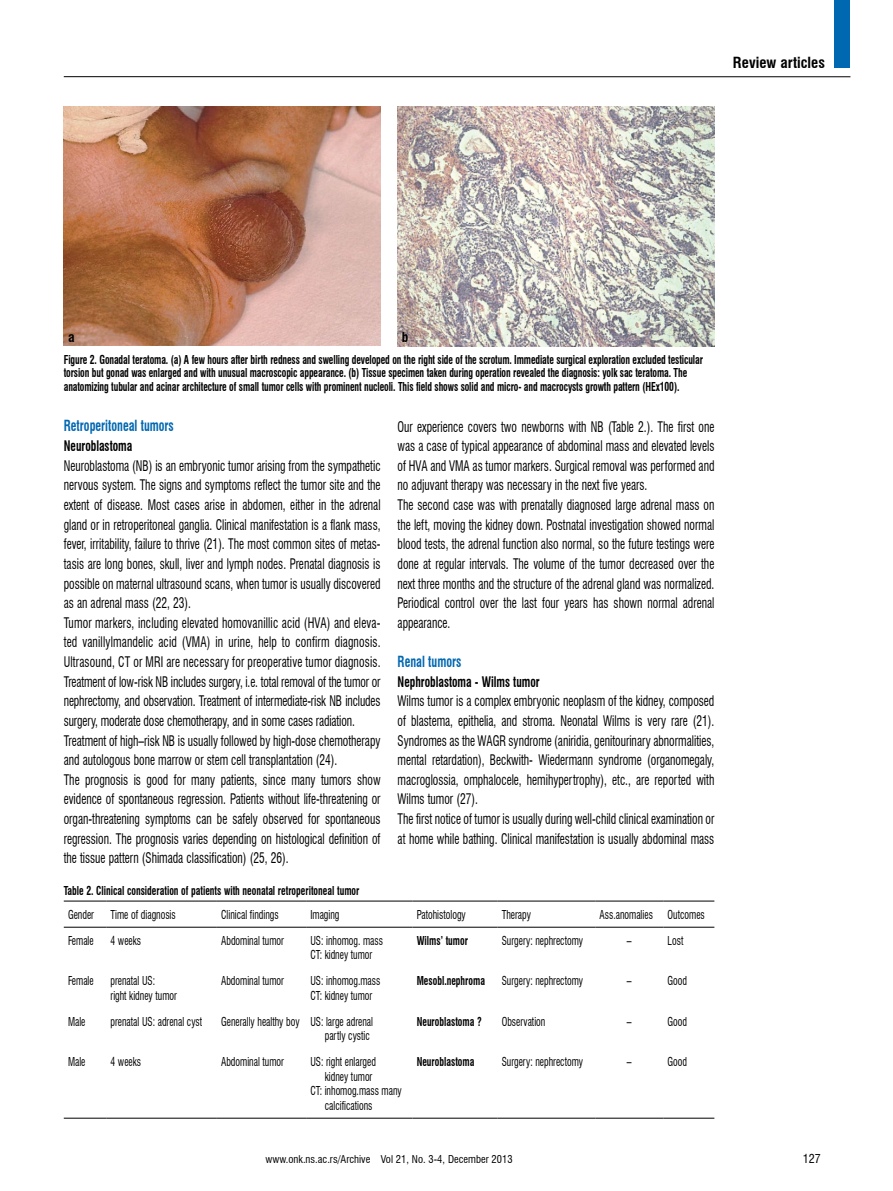
<style>
.page{position:relative;width:893px;height:1191px;background:#fff}
.page>*{position:absolute;margin:0;border:0;box-sizing:border-box;transform-origin:0 0}
.t1{font:700 condensed 15px "Swiss 721 BT";color:#0067b1;scale:.8 1}
.t2{font:700 condensed 15px "Swiss 721 BT";color:#000}
.t3{font:condensed 14.25px/19.6px "Swiss 721 BT";color:#000;scale:.8 1}
.t4{font:700 condensed 14.25px "Swiss 721 BT";color:#000;scale:.8 1}
.t5{font:700 condensed 13.5px "Swiss 721 BT";color:#000}
.t6{font:700 condensed 12px/13.5px "Swiss 721 BT";letter-spacing:-.01em;color:#000;scale:.8 1}
.t7{font:condensed 12px/14.4px "Swiss 721 BT";color:#000;scale:.8 1}
.t8{font:condensed 12px "Swiss 721 BT";color:#000}
.t9{font:condensed 10.5px "Swiss 721 BT";color:#000}
</style>
<div class="page">
<hr style="left:64px;top:76px;width:786px;height:1px;background:#000">
<div style="left:834px;top:0;width:16px;height:67px;background:#0067b1"></div>
<img style="left:64px;top:106px;width:317px;height:240px">
<img style="left:398px;top:106px;width:316px;height:240px">
<hr style="left:64px;top:900px;width:42px;height:1px;background:#000">
<hr style="left:106px;top:900px;width:111px;height:1px;background:#000">
<hr style="left:217px;top:900px;width:89px;height:1px;background:#000">
<hr style="left:306px;top:900px;width:106px;height:1px;background:#000">
<hr style="left:412px;top:900px;width:85px;height:1px;background:#000">
<hr style="left:497px;top:900px;width:98px;height:1px;background:#000">
<hr style="left:595px;top:900px;width:68px;height:1px;background:#000">
<hr style="left:663px;top:900px;width:51px;height:1px;background:#000">
<hr style="left:64px;top:927px;width:42px;height:1px;background:#000">
<hr style="left:106px;top:927px;width:111px;height:1px;background:#000">
<hr style="left:217px;top:927px;width:89px;height:1px;background:#000">
<hr style="left:306px;top:927px;width:106px;height:1px;background:#000">
<hr style="left:412px;top:927px;width:85px;height:1px;background:#000">
<hr style="left:497px;top:927px;width:98px;height:1px;background:#000">
<hr style="left:595px;top:927px;width:68px;height:1px;background:#000">
<hr style="left:663px;top:927px;width:51px;height:1px;background:#000">
<hr style="left:64px;top:1117px;width:42px;height:1px;background:#000">
<hr style="left:106px;top:1117px;width:111px;height:1px;background:#000">
<hr style="left:217px;top:1117px;width:89px;height:1px;background:#000">
<hr style="left:306px;top:1117px;width:106px;height:1px;background:#000">
<hr style="left:412px;top:1117px;width:85px;height:1px;background:#000">
<hr style="left:497px;top:1117px;width:98px;height:1px;background:#000">
<hr style="left:595px;top:1117px;width:68px;height:1px;background:#000">
<hr style="left:663px;top:1117px;width:51px;height:1px;background:#000">
<p class="t2" style="left:733px;top:53px;width:93px">Review articles</p>
<p class="t5" style="left:68px;top:328px;width:8px">a</p>
<p class="t5" style="left:402px;top:328px;width:8px">b</p>
<p class="t6" style="left:64px;top:352px;width:800px">Figure 2. Gonadal teratoma. (a) A few hours after birth redness and swelling developed on the right side of the scrotum. Immediate surgical exploration excluded testicular torsion but gonad was enlarged and with unusual macroscopic appearance. (b) Tissue specimen taken during operation revealed the diagnosis: yolk sac teratoma. The anatomizing tubular and acinar architecture of small tumor cells with prominent nucleoli. This field shows solid and micro- and macrocysts growth pattern (HEx100).</p>
<p class="t1" style="left:64px;top:417px;width:139px">Retroperitoneal tumors</p>
<p class="t4" style="left:64px;top:437px;width:87px">Neuroblastoma</p>
<p class="t3" style="left:64px;top:456px;width:398px">Neuroblastoma (NB) is an embryonic tumor arising from the sympathetic nervous system. The signs and symptoms reflect the tumor site and the extent of disease. Most cases arise in abdomen, either in the adrenal gland or in retroperitoneal ganglia. Clinical manifestation is a flank mass, fever, irritability, failure to thrive (21). The most common sites of metas&shy;tasis are long bones, skull, liver and lymph nodes. Prenatal diagnosis is possible on maternal ultrasound scans, when tumor is usually discovered as an adrenal mass (22, 23).<br>Tumor markers, including elevated homovanillic acid (HVA) and eleva&shy;ted vanillylmandelic acid (VMA) in urine, help to confirm diagnosis.<br>Ultrasound, CT or MRI are necessary for preoperative tumor diagnosis.<br>Treatment of low-risk NB includes surgery, i.e. total removal of the tumor or nephrectomy, and observation. Treatment of intermediate-risk NB includes surgery, moderate dose chemotherapy, and in some cases radiation.<br>Treatment of high–risk NB is usually followed by high-dose chemotherapy and autologous bone marrow or stem cell transplantation (24).<br>The prognosis is good for many patients, since many tumors show evidence of spontaneous regression. Patients without life-threatening or organ-threatening symptoms can be safely observed for spontaneous regression. The prognosis varies depending on histological definition of the tissue pattern (Shimada classification) (25, 26).</p>
<p class="t3" style="left:398px;top:416px;width:398px">Our experience covers two newborns with NB (Table 2.). The first one was a case of typical appearance of abdominal mass and elevated levels of HVA and VMA as tumor markers. Surgical removal was performed and no adjuvant therapy was necessary in the next five years.<br>The second case was with prenatally diagnosed large adrenal mass on the left, moving the kidney down. Postnatal investigation showed normal blood tests, the adrenal function also normal, so the future testings were done at regular intervals. The volume of the tumor decreased over the next three months and the structure of the adrenal gland was normalized.<br>Periodical control over the last four years has shown normal adrenal appearance.</p>
<p class="t1" style="left:398px;top:652px;width:81px">Renal tumors</p>
<p class="t4" style="left:398px;top:673px;width:179px">Nephroblastoma - Wilms tumor</p>
<p class="t3" style="left:398px;top:691px;width:398px">Wilms tumor is a complex embryonic neoplasm of the kidney, composed of blastema, epithelia, and stroma. Neonatal Wilms is very rare (21).<br>Syndromes as the WAGR syndrome (aniridia, genitourinary abnormalities, mental retardation), Beckwith- Wiedermann syndrome (organomegaly, macroglossia, omphalocele, hemihypertrophy), etc., are reported with Wilms tumor (27).<br>The first notice of tumor is usually during well-child clinical examination or at home while bathing. Clinical manifestation is usually abdominal mass</p>
<p class="t6" style="left:64px;top:883px;width:371px">Table 2. Clinical consideration of patients with neonatal retroperitoneal tumor</p>
<p class="t7" style="left:68px;top:907px;width:34px">Gender</p>
<p class="t7" style="left:111px;top:907px;width:83px">Time of diagnosis</p>
<p class="t7" style="left:221px;top:907px;width:73px">Clinical findings</p>
<p class="t7" style="left:310px;top:907px;width:38px">Imaging</p>
<p class="t7" style="left:417px;top:907px;width:63px">Patohistology</p>
<p class="t7" style="left:502px;top:907px;width:38px">Therapy</p>
<p class="t7" style="left:600px;top:907px;width:133px">Ass.anomalies Outcomes</p>
<p class="t7" style="left:68px;top:933px;width:34px">Female</p>
<p class="t7" style="left:111px;top:933px;width:40px">4 weeks</p>
<p class="t7" style="left:221px;top:933px;width:80px">Abdominal tumor</p>
<p class="t7" style="left:310px;top:933px;width:92px">US: inhomog. mass<br>CT: kidney tumor</p>
<p class="t6" style="left:417px;top:933px;width:66px">Wilms’ tumor</p>
<p class="t7" style="left:502px;top:933px;width:103px">Surgery: nephrectomy</p>
<p class="t7" style="left:627px;top:933px;width:8px">–</p>
<p class="t7" style="left:668px;top:933px;width:21px">Lost</p>
<p class="t7" style="left:68px;top:973px;width:34px">Female</p>
<p class="t7" style="left:111px;top:973px;width:85px">prenatal US:<br>right kidney tumor</p>
<p class="t7" style="left:221px;top:973px;width:80px">Abdominal tumor</p>
<p class="t7" style="left:310px;top:973px;width:89px">US: inhomog.mass<br>CT: kidney tumor</p>
<p class="t6" style="left:417px;top:974px;width:87px">Mesobl.nephroma</p>
<p class="t7" style="left:502px;top:973px;width:103px">Surgery: nephrectomy</p>
<p class="t7" style="left:627px;top:973px;width:8px">–</p>
<p class="t7" style="left:668px;top:973px;width:26px">Good</p>
<p class="t7" style="left:68px;top:1014px;width:23px">Male</p>
<p class="t7" style="left:111px;top:1014px;width:116px">prenatal US: adrenal cyst</p>
<p class="t7" style="left:221px;top:1014px;width:191px;text-align:right">Generally healthy boy US: large adrenal partly cystic</p>
<p class="t6" style="left:417px;top:1014px;width:83px">Neuroblastoma ?</p>
<p class="t7" style="left:502px;top:1014px;width:56px">Observation</p>
<p class="t7" style="left:627px;top:1014px;width:8px">–</p>
<p class="t7" style="left:668px;top:1014px;width:26px">Good</p>
<p class="t7" style="left:68px;top:1054px;width:23px">Male</p>
<p class="t7" style="left:111px;top:1054px;width:40px">4 weeks</p>
<p class="t7" style="left:221px;top:1054px;width:80px">Abdominal tumor</p>
<p class="t7" style="left:310px;top:1054px;width:83px">US: right enlarged</p>
<p class="t7" style="left:325px;top:1069px;width:61px">kidney tumor</p>
<p class="t7" style="left:310px;top:1083px;width:116px">CT: inhomog.mass many</p>
<p class="t7" style="left:325px;top:1098px;width:61px">calcifications</p>
<p class="t6" style="left:417px;top:1055px;width:74px">Neuroblastoma</p>
<p class="t7" style="left:502px;top:1054px;width:103px">Surgery: nephrectomy</p>
<p class="t7" style="left:627px;top:1054px;width:8px">–</p>
<p class="t7" style="left:668px;top:1054px;width:26px">Good</p>
<p class="t9" style="left:266px;top:1153px;width:248px">www.onk.ns.ac.rs/Archive Vol 21, No. 3-4, December 2013</p>
<p class="t8" style="left:803px;top:1151px;width:19px">127</p>
</div>
